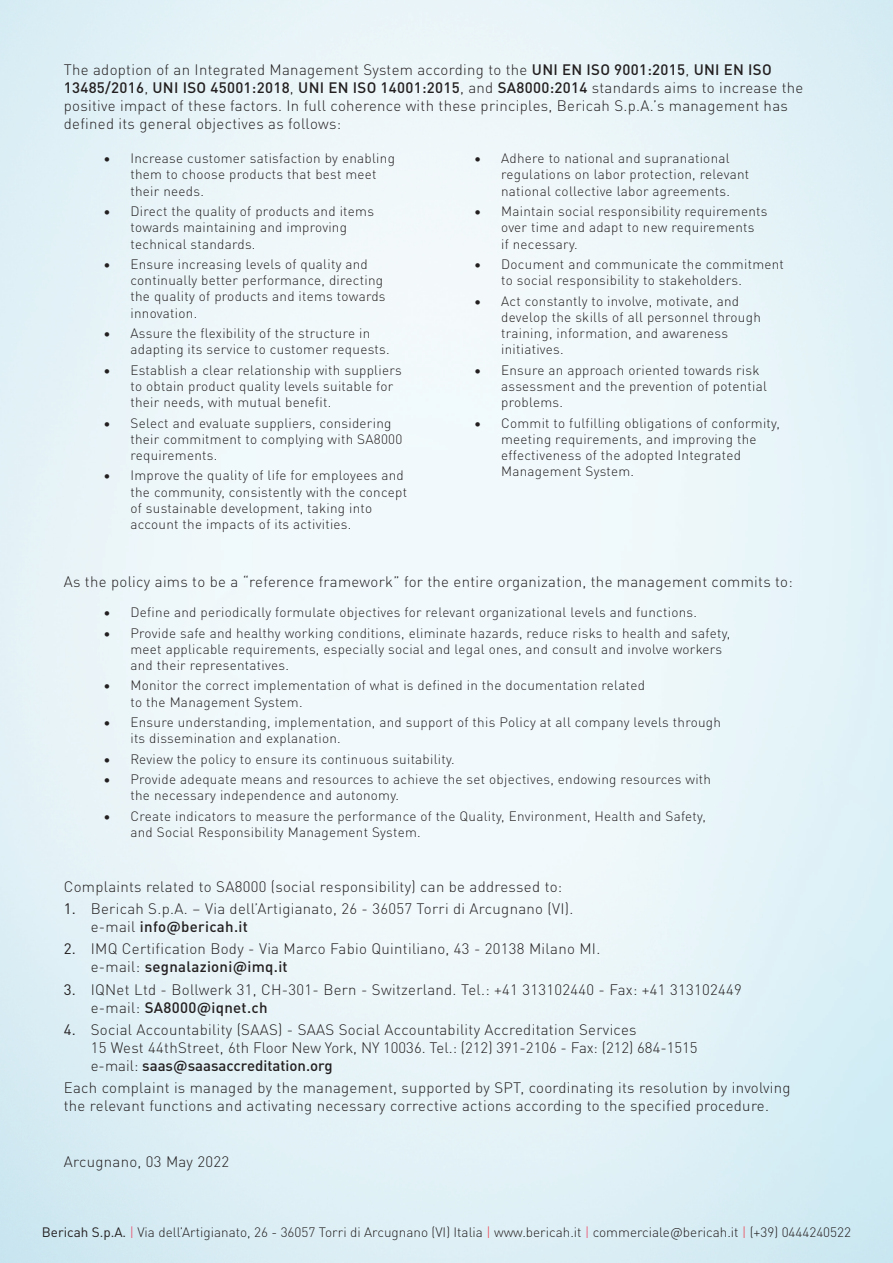
<style>
.page{position:relative;width:893px;height:1263px;background:#fff}
.page>*{position:absolute;margin:0;border:0;box-sizing:border-box;transform-origin:0 0}
.t1{font:300 15px/18px "DIN Pro";letter-spacing:.02em;color:#231f20}
.t2{font:300 13.5px/16.2px "DIN Pro";letter-spacing:.02em;color:#231f20}
.t3{font:300 13.5px "DIN Pro";color:#231f20}
.s1{font-weight:500}
.s2{font-weight:400}
.s3{color:#ee2d50}
.s4{color:#ee2c3b}
</style>
<div class="page">
<p class="t1" style="left:64px;top:60px;width:741px">The adoption of an Integrated Management System according to the <span class="s1">UNI EN ISO 9001:2015</span>, <span class="s1">UNI EN ISO 13485/2016</span>, <span class="s1">UNI ISO 45001:2018</span>, <span class="s1">UNI EN ISO 14001:2015</span>, and <span class="s1">SA8000:2014</span> standards aims to increase the positive impact of these factors. In full coherence with these principles, Bericah S.p.A.’s management has defined its general objectives as follows:</p>
<p class="t2" style="left:130px;top:149px;width:266px;text-indent:-27px"><span class="s2">•</span> Increase customer satisfaction by enabling them to choose products that best meet their needs.</p>
<p class="t2" style="left:130px;top:202px;width:245px;text-indent:-27px"><span class="s2">•</span> Direct the quality of products and items towards maintaining and improving technical standards.</p>
<p class="t2" style="left:130px;top:255px;width:257px;text-indent:-27px"><span class="s2">•</span> Ensure increasing levels of quality and continually better performance, directing the quality of products and items towards innovation.</p>
<p class="t2" style="left:130px;top:324px;width:261px;text-indent:-27px"><span class="s2">•</span> Assure the flexibility of the structure in adapting its service to customer requests.</p>
<p class="t2" style="left:130px;top:361px;width:273px;text-indent:-27px"><span class="s2">•</span> Establish a clear relationship with suppliers to obtain product quality levels suitable for their needs, with mutual benefit.</p>
<p class="t2" style="left:130px;top:414px;width:273px;text-indent:-27px"><span class="s2">•</span> Select and evaluate suppliers, considering their commitment to complying with SA8000 requirements.</p>
<p class="t2" style="left:130px;top:466px;width:278px;text-indent:-27px"><span class="s2">•</span> Improve the quality of life for employees and the community, consistently with the concept of sustainable development, taking into account the impacts of its activities.</p>
<p class="t2" style="left:501px;top:149px;width:250px;text-indent:-27px"><span class="s2">•</span> Adhere to national and supranational regulations on labor protection, relevant national collective labor agreements.</p>
<p class="t2" style="left:501px;top:202px;width:268px;text-indent:-27px"><span class="s2">•</span> Maintain social responsibility requirements over time and adapt to new requirements<br>if necessary.</p>
<p class="t2" style="left:501px;top:255px;width:284px;text-indent:-27px"><span class="s2">•</span> Document and communicate the commitment to social responsibility to stakeholders.</p>
<p class="t2" style="left:501px;top:292px;width:261px;text-indent:-27px"><span class="s2">•</span> Act constantly to involve, motivate, and develop the skills of all personnel through training, information, and awareness initiatives.</p>
<p class="t2" style="left:501px;top:361px;width:267px;text-indent:-27px"><span class="s2">•</span> Ensure an approach oriented towards risk assessment and the prevention of potential problems.</p>
<p class="t2" style="left:501px;top:414px;width:280px;text-indent:-27px"><span class="s2">•</span> Commit to fulfilling obligations of conformity, meeting requirements, and improving the effectiveness of the adopted Integrated Management System.</p>
<p class="t1" style="left:64px;top:572px;width:731px">As the policy aims to be a “reference framework” for the entire organization, the management commits to:</p>
<p class="t2" style="left:103px;top:603px;width:595px"><span class="s2">•</span> Define and periodically formulate objectives for relevant organizational levels and functions.</p>
<p class="t2" style="left:130px;top:624px;width:601px;text-indent:-27px"><span class="s2">•</span> Provide safe and healthy working conditions, eliminate hazards, reduce risks to health and safety, meet applicable requirements, especially social and legal ones, and consult and involve workers and their representatives.</p>
<p class="t2" style="left:130px;top:677px;width:516px;text-indent:-27px"><span class="s2">•</span> Monitor the correct implementation of what is defined in the documentation related to the Management System.</p>
<p class="t2" style="left:130px;top:713px;width:592px;text-indent:-27px"><span class="s2">•</span> Ensure understanding, implementation, and support of this Policy at all company levels through its dissemination and explanation.</p>
<p class="t2" style="left:103px;top:750px;width:353px"><span class="s2">•</span> Review the policy to ensure its continuous suitability.</p>
<p class="t2" style="left:130px;top:770px;width:582px;text-indent:-27px"><span class="s2">•</span> Provide adequate means and resources to achieve the set objectives, endowing resources with the necessary independence and autonomy.</p>
<p class="t2" style="left:130px;top:807px;width:577px;text-indent:-27px"><span class="s2">•</span> Create indicators to measure the performance of the Quality, Environment, Health and Safety, and Social Responsibility Management System.</p>
<p class="t1" style="left:64px;top:876px;width:500px">Complaints related to SA8000 (social responsibility) can be addressed to:</p>
<p class="t1" style="left:91px;top:898px;width:484px;text-indent:-27px"><span class="s2">1.</span> Bericah S.p.A. – Via dell’Artigianato, 26 - 36057 Torri di Arcugnano (VI). e-mail <span class="s1">info@bericah.it</span></p>
<p class="t1" style="left:91px;top:939px;width:511px;text-indent:-27px"><span class="s2">2.</span> IMQ Certification Body - Via Marco Fabio Quintiliano, 43 - 20138 Milano MI. e-mail: <span class="s1">segnalazioni@imq.it</span></p>
<p class="t1" style="left:91px;top:979px;width:653px;text-indent:-27px"><span class="s2">3.</span> IQNet Ltd - Bollwerk 31, CH-301- Bern - Switzerland. Tel.: +41 313102440 - Fax: +41 313102449 e-mail: <span class="s1">SA8000@iqnet.ch</span></p>
<p class="t1" style="left:91px;top:1019px;width:608px;text-indent:-27px"><span class="s2">4.</span> Social Accountability (SAAS) - SAAS Social Accountability Accreditation Services<br>15 West 44thStreet, 6th Floor New York, NY 10036. Tel.: (212) 391-2106 - Fax: (212) 684-1515 e-mail: <span class="s1">saas@saasaccreditation.org</span></p>
<p class="t1" style="left:64px;top:1078px;width:728px">Each complaint is managed by the management, supported by SPT, coordinating its resolution by involving the relevant functions and activating necessary corrective actions according to the specified procedure.</p>
<p class="t1" style="left:64px;top:1152px;width:167px">Arcugnano, 03 May 2022</p>
<p class="t3" style="left:42px;top:1222px;width:811px"><span class="s2">Bericah S.p.A.</span> <span class="s3">|</span> Via dell’Artigianato, 26 - 36057 Torri di Arcugnano (VI) Italia <span class="s4">|</span> www.bericah.it <span class="s3">|</span> commerciale@bericah.it <span class="s4">|</span> (+39) 0444240522</p>
</div>
